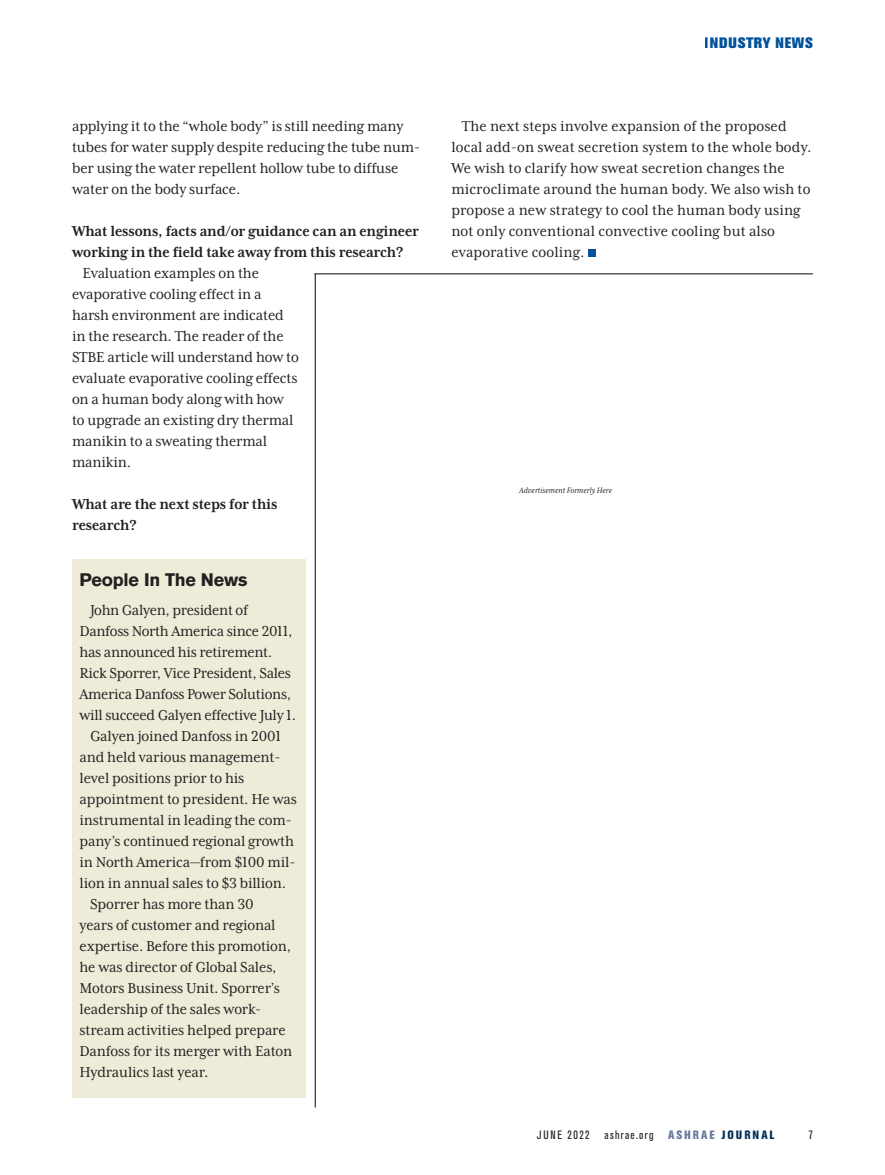
<style>
.page{position:relative;width:885px;height:1175px;background:#fff}
.page>*{position:absolute;margin:0;border:0;box-sizing:border-box;transform-origin:0 0}
.text_indent{font:700 18px "Akzidenz Grotesk BE";letter-spacing:-.01em;color:#231f20}
.text_indent-2{font:16.5px/21px "Mrs Eaves XL Serif Nar OT";letter-spacing:-.01em;color:#231f20}
.Subhead_3{font:700 16.5px/21px "Mrs Eaves XL Serif Nar OT";letter-spacing:-.01em;color:#231f20}
.t1{font:800 15px "Akzidenz Grotesk BE";letter-spacing:.05em;color:#01529a}
.t2{font:condensed 12px "Akzidenz Grotesk BE";letter-spacing:.105em;color:#231f20}
.Figure_Label_Centere{font:italic 9px "Mrs Eaves XL Serif Nar OT";letter-spacing:.01em;color:#231f20}
.s1{font-weight:800;color:#647b9d}
.s2{font-weight:800;color:#00315a}
</style>
<div class="page">
<hr style="left:314px;top:273px;width:2px;height:834px;background:#231f20">
<hr style="left:314px;top:273px;width:498px;height:1px;background:#231f20">
<div style="left:588px;top:249px;width:7px;height:8px;background:#01529a"></div>
<div style="left:72px;top:559px;width:233px;height:538px;background:#efebd9"></div>
<p class="text_indent-2" style="left:72px;top:116px;width:349px">applying it to the “whole body” is still needing many tubes for water supply despite reducing the tube num&shy;ber using the water repellent hollow tube to diffuse water on the body surface.</p>
<p class="Subhead_3" style="left:72px;top:221px;width:348px">What lessons, facts and/or guidance can an engineer working in the field take away from this research?</p>
<p class="text_indent-2" style="left:72px;top:263px;width:228px;text-indent:10px">Evaluation examples on the evaporative cooling effect in a harsh environment are indicated in the research. The reader of the<br>STBE article will understand how to evaluate evaporative cooling effects on a human body along with how to upgrade an existing dry thermal manikin to a sweating thermal manikin.</p>
<p class="Subhead_3" style="left:72px;top:494px;width:207px">What are the next steps for this research?</p>
<p class="text_indent" style="left:80px;top:569px;width:169px">People In The News</p>
<p class="text_indent-2" style="left:80px;top:599px;width:218px;text-indent:10px">John Galyen, president of Danfoss North America since 2011, has announced his retirement.<br>Rick Sporrer, Vice President, Sales America Danfoss Power Solutions, will succeed Galyen effective July 1.</p>
<p class="text_indent-2" style="left:80px;top:725px;width:219px;text-indent:10px">Galyen joined Danfoss in 2001 and held various management&shy;level positions prior to his appointment to president. He was instrumental in leading the com&shy;pany’s continued regional growth in North America—from $100 mil&shy;lion in annual sales to $3 billion.</p>
<p class="text_indent-2" style="left:80px;top:893px;width:214px;text-indent:10px">Sporrer has more than 30<br>years of customer and regional expertise. Before this promotion, he was director of Global Sales,<br>Motors Business Unit. Sporrer’s leadership of the sales work&shy;stream activities helped prepare<br>Danfoss for its merger with Eaton<br>Hydraulics last year.</p>
<p class="t1" style="left:704px;top:34px;width:109px">INDUSTRY NEWS</p>
<p class="text_indent-2" style="left:451px;top:116px;width:361px;text-indent:10px">The next steps involve expansion of the proposed local add-on sweat secretion system to the whole body.<br>We wish to clarify how sweat secretion changes the microclimate around the human body. We also wish to propose a new strategy to cool the human body using not only conventional convective cooling but also evaporative cooling.</p>
<p class="Figure_Label_Centere" style="left:519px;top:485px;width:94px">Advertisement Formerly Here</p>
<p class="t2" style="left:536px;top:1128px;width:239px">JUNE 2022 ashrae.org <span class="s1">ASHRAE</span> <span class="s2">JOURNAL</span></p>
<p class="t2" style="left:808px;top:1128px;width:6px">7</p>
</div>
